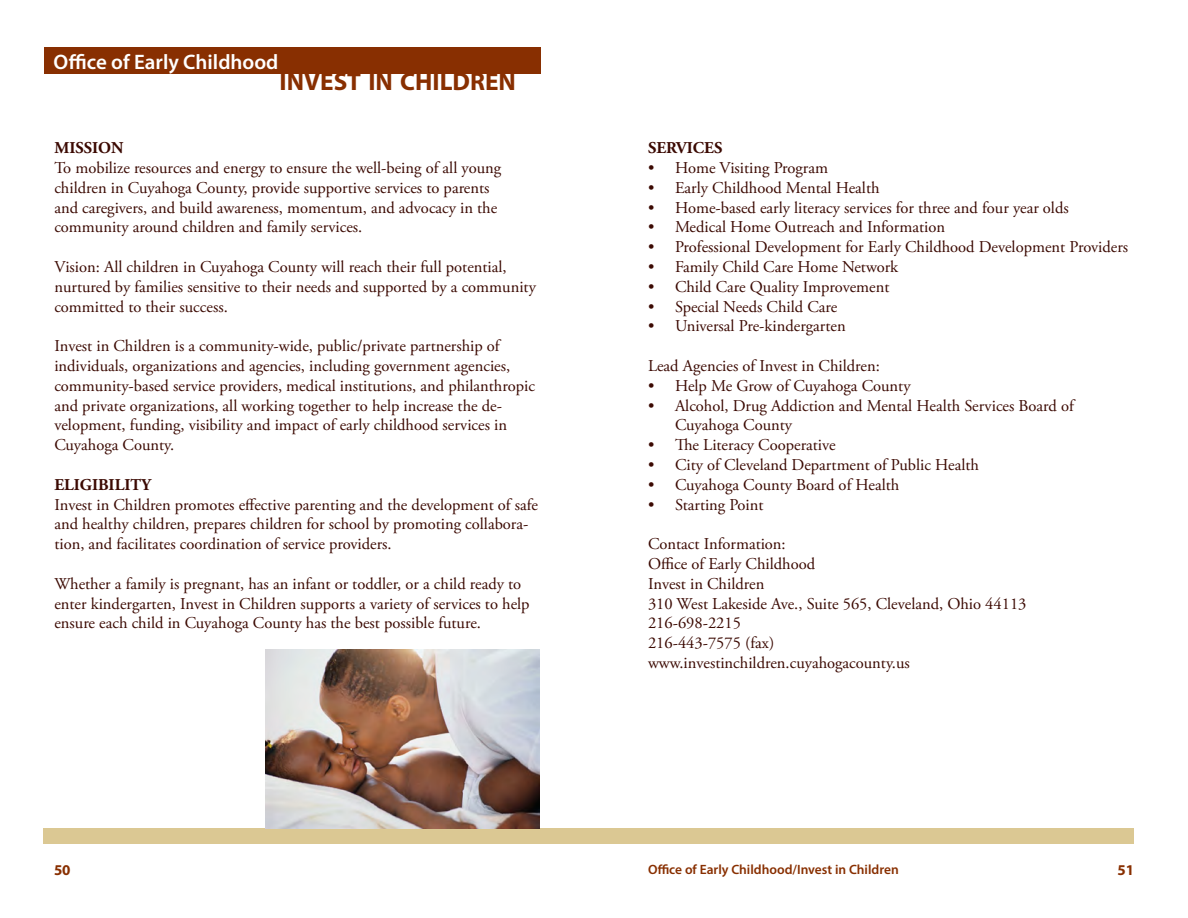
<style>
.page{position:relative;width:1188px;height:918px;background:#fff}
.page>*{position:absolute;margin:0;border:0;box-sizing:border-box;transform-origin:0 0}
.Heading_top{font:700 25.2px "Myriad Pro";color:#882f01}
.Heading_top-2{font:600 21px "Myriad Pro";color:#fff}
.Body_text{font:16.5px/19.8px "Adobe Garamond Pro";color:#3b0902}
.Body_text-2{font:16.5px "Adobe Garamond Pro";letter-spacing:-.02em;color:#3b0902}
.Body_text-3{font:700 16.5px "Adobe Garamond Pro";color:#3b0902}
.t1{font:700 15px "Myriad Pro";color:#882f01}
.Heading_top-3{font:600 13.5px "Myriad Pro";color:#882f01}
</style>
<div class="page">
<div style="left:44px;top:47px;width:496px;height:27px;background:#882f01"></div>
<div style="left:43px;top:829px;width:1091px;height:15px;background:#dbc893"></div>
<img style="left:266px;top:650px;width:274px;height:179px">
<p class="Heading_top-2" style="left:54px;top:48px;width:226px">Office of Early Childhood</p>
<p class="Heading_top" style="left:280px;top:65px;width:238px">INVEST IN CHILDREN</p>
<p class="Body_text-3" style="left:54px;top:138px;width:71px">MISSION</p>
<p class="Body_text" style="left:54px;top:159px;width:449px">To mobilize resources and energy to ensure the well-being of all young children in Cuyahoga County, provide supportive services to parents and caregivers, and build awareness, momentum, and advocacy in the community around children and family services.</p>
<p class="Body_text" style="left:54px;top:258px;width:483px">Vision: All children in Cuyahoga County will reach their full potential, nurtured by families sensitive to their needs and supported by a community committed to their success.</p>
<p class="Body_text" style="left:54px;top:337px;width:482px">Invest in Children is a community-wide, public/private partnership of individuals, organizations and agencies, including government agencies, community-based service providers, medical institutions, and philanthropic and private organizations, all working together to help increase the de&shy;velopment, funding, visibility and impact of early childhood services in Cuyahoga County.</p>
<p class="Body_text-3" style="left:54px;top:475px;width:98px">ELIGIBILITY</p>
<p class="Body_text" style="left:54px;top:495px;width:485px">Invest in Children promotes effective parenting and the development of safe and healthy children, prepares children for school by promoting collabora&shy;tion, and facilitates coordination of service providers.</p>
<p class="Body_text" style="left:54px;top:574px;width:477px">Whether a family is pregnant, has an infant or toddler, or a child ready to enter kindergarten, Invest in Children supports a variety of services to help ensure each child in Cuyahoga County has the best possible future.</p>
<p class="Body_text-3" style="left:648px;top:138px;width:76px">SERVICES</p>
<p class="Body_text" style="left:648px;top:159px;width:182px">• Home Visiting Program</p>
<p class="Body_text" style="left:648px;top:178px;width:233px">• Early Childhood Mental Health</p>
<p class="Body_text" style="left:648px;top:198px;width:422px">• Home-based early literacy services for three and four year olds</p>
<p class="Body_text" style="left:648px;top:218px;width:299px">• Medical Home Outreach and Information</p>
<p class="Body_text" style="left:648px;top:238px;width:482px">• Professional Development for Early Childhood Development Providers</p>
<p class="Body_text" style="left:648px;top:258px;width:252px">• Family Child Care Home Network</p>
<p class="Body_text" style="left:648px;top:277px;width:243px">• Child Care Quality Improvement</p>
<p class="Body_text" style="left:648px;top:297px;width:191px">• Special Needs Child Care</p>
<p class="Body_text" style="left:648px;top:317px;width:199px">• Universal Pre-kindergarten</p>
<p class="Body_text" style="left:648px;top:357px;width:233px">Lead Agencies of Invest in Children:</p>
<p class="Body_text-2" style="left:648px;top:376px;width:264px">• Help Me Grow of Cuyahoga County</p>
<p class="Body_text" style="left:675px;top:396px;width:402px;text-indent:-27px">• Alcohol, Drug Addiction and Mental Health Services Board of<br>Cuyahoga County</p>
<p class="Body_text" style="left:648px;top:436px;width:189px">• The Literacy Cooperative</p>
<p class="Body_text" style="left:648px;top:456px;width:333px">• City of Cleveland Department of Public Health</p>
<p class="Body_text" style="left:648px;top:475px;width:253px">• Cuyahoga County Board of Health</p>
<p class="Body_text" style="left:648px;top:495px;width:117px">• Starting Point</p>
<p class="Body_text" style="left:648px;top:535px;width:139px">Contact Information:</p>
<p class="Body_text" style="left:648px;top:555px;width:169px">Office of Early Childhood</p>
<p class="Body_text" style="left:648px;top:574px;width:118px">Invest in Children</p>
<p class="Body_text" style="left:648px;top:594px;width:380px">310 West Lakeside Ave., Suite 565, Cleveland, Ohio 44113</p>
<p class="Body_text" style="left:648px;top:614px;width:95px">216-698-2215</p>
<p class="Body_text" style="left:648px;top:634px;width:128px">216-443-7575 (fax)</p>
<p class="Body_text" style="left:648px;top:654px;width:263px">www.investinchildren.cuyahogacounty.us</p>
<p class="Heading_top-3" style="left:648px;top:861px;width:252px">Office of Early Childhood/Invest in Children</p>
<p class="t1" style="left:54px;top:860px;width:18px">50</p>
<p class="t1" style="left:1117px;top:860px;width:18px">51</p>
</div>
